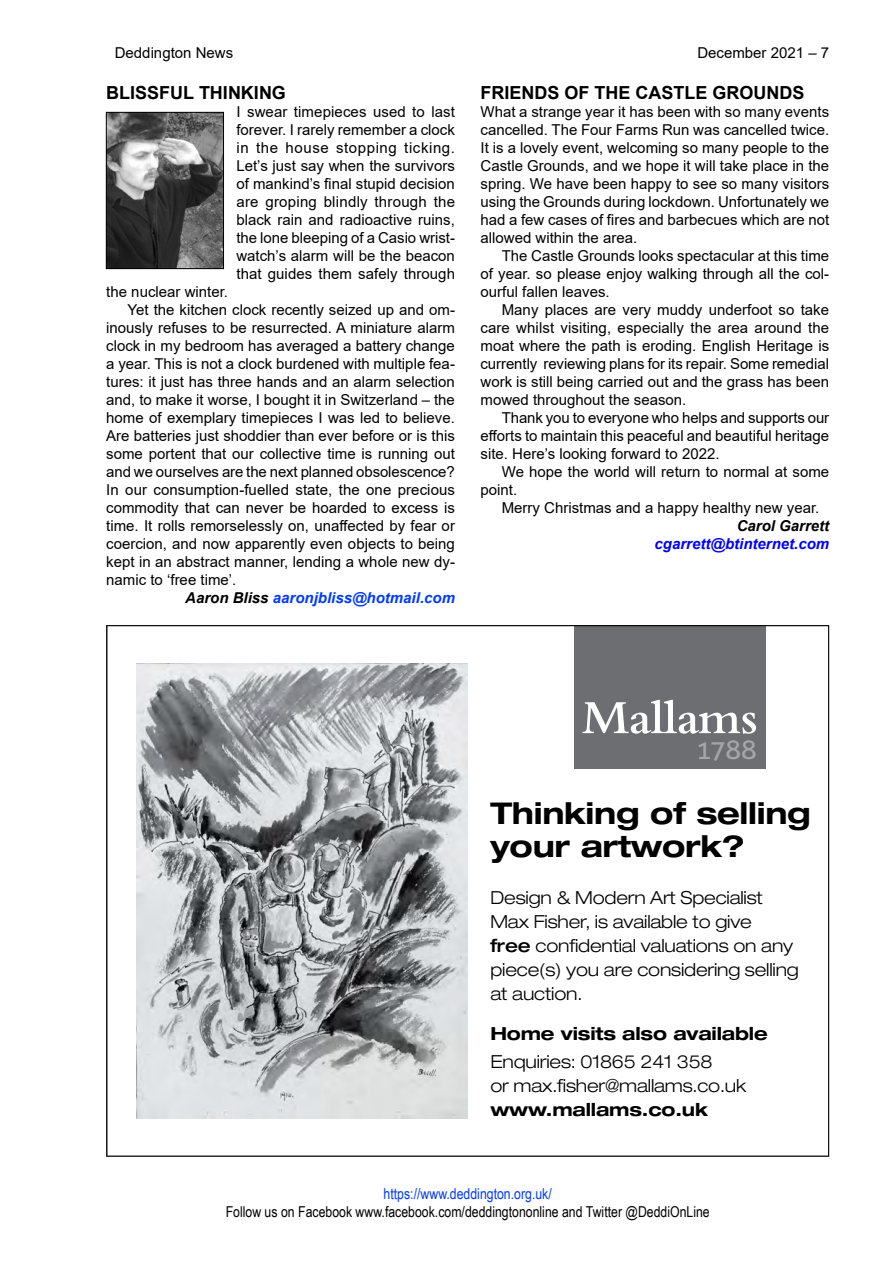
<style>
.page{position:relative;width:893px;height:1263px;background:#fff}
.page>*{position:absolute;margin:0;border:0;box-sizing:border-box;transform-origin:0 0}
.t1{font:600 49.65px "Bembo";letter-spacing:-.02em;color:#fff;scale:1.04 1}
.t2{font:700 expanded 30px/33px "Helvetica Neue";letter-spacing:-.01em;color:#000}
.t3{font:25.95px "Aller";color:#a3a5a8;scale:1.04 1}
.t4{font:300 expanded 18px/24px "Helvetica Neue";letter-spacing:-.01em;color:#000}
.t5{font:700 expanded 18px/28.2px "Helvetica Neue";letter-spacing:-.01em;color:#000}
.Body_Text{font:700 18px "Arial";color:#000}
.Body_Text-2{font:15px/18px "Arial";color:#000;text-align:justify}
.t6{font:15px "Arial Narrow";color:#000}
.Body_Text-3{font:italic 700 15px "Arial";color:#023aff}
.t7{font:15px "Arial Narrow";color:#023aff}
.Body_Text-4{font:italic 700 15px "Arial";color:#00f}
.Body_Text-5{font:italic 700 15px "Arial";color:#000}
.s1{color:#000}
.s2{font-weight:500}
.s3{font-weight:300}
.s4{font-weight:700}
</style>
<div class="page">
<svg style="left:106px;top:625px;width:723px;height:532px"></svg>
<img style="left:108px;top:114px;width:114px;height:153px">
<div style="left:106px;top:112px;width:118px;height:157px;border:1px solid #000"></div>
<p class="Body_Text-2" style="left:115px;top:44px;width:120px">Deddington News</p>
<p class="Body_Text-2" style="left:697px;top:44px;width:133px">December 2021 – 7</p>
<p class="Body_Text" style="left:106px;top:80px;width:181px">BLISSFUL THINKING</p>
<p class="Body_Text-2" style="left:236px;top:103px;width:220px">I swear timepieces used to last forever. I rarely remember a clock in the house stopping ticking.<br>Let’s just say when the survivors of mankind’s final stupid decision are groping blindly through the black rain and radioactive ruins, the lone bleeping of a Casio wrist&shy;watch’s alarm will be the beacon that guides them safely through</p>
<p class="Body_Text-2" style="left:106px;top:283px;width:123px">the nuclear winter.</p>
<p class="Body_Text-2" style="left:106px;top:301px;width:350px;text-indent:21px">Yet the kitchen clock recently seized up and om&shy;inously refuses to be resurrected. A miniature alarm clock in my bedroom has averaged a battery change a year. This is not a clock burdened with multiple fea&shy;tures: it just has three hands and an alarm selection and, to make it worse, I bought it in Switzerland – the home of exemplary timepieces I was led to believe.<br>Are batteries just shoddier than ever before or is this some portent that our collective time is running out and we ourselves are the next planned obsolescence?<br>In our consumption-fuelled state, the one precious commodity that can never be hoarded to excess is time. It rolls remorselessly on, unaffected by fear or coercion, and now apparently even objects to being kept in an abstract manner, lending a whole new dy&shy;namic to ‘free time’.</p>
<p class="Body_Text-3" style="left:185px;top:588px;width:271px"><span class="s1">Aaron Bliss</span> aaronjbliss@hotmail.com</p>
<p class="Body_Text" style="left:480px;top:80px;width:326px">FRIENDS OF THE CASTLE GROUNDS</p>
<p class="Body_Text-2" style="left:480px;top:103px;width:350px">What a strange year it has been with so many events cancelled. The Four Farms Run was cancelled twice.<br>It is a lovely event, welcoming so many people to the Castle Grounds, and we hope it will take place in the spring. We have been happy to see so many visitors using the Grounds during lockdown. Unfortunately we had a few cases of fires and barbecues which are not allowed within the area.</p>
<p class="Body_Text-2" style="left:480px;top:247px;width:350px;text-indent:21px">The Castle Grounds looks spectacular at this time of year. so please enjoy walking through all the col&shy;ourful fallen leaves.</p>
<p class="Body_Text-2" style="left:480px;top:301px;width:350px;text-indent:21px">Many places are very muddy underfoot so take care whilst visiting, especially the area around the moat where the path is eroding. English Heritage is currently reviewing plans for its repair. Some remedial work is still being carried out and the grass has been mowed throughout the season.</p>
<p class="Body_Text-2" style="left:480px;top:409px;width:350px;text-indent:21px">Thank you to everyone who helps and supports our efforts to maintain this peaceful and beautiful heritage site. Here’s looking forward to 2022.</p>
<p class="Body_Text-2" style="left:480px;top:463px;width:350px;text-indent:21px">We hope the world will return to normal at some point.</p>
<p class="Body_Text-2" style="left:502px;top:499px;width:319px">Merry Christmas and a happy healthy new year.</p>
<p class="Body_Text-5" style="left:737px;top:516px;width:94px">Carol Garrett</p>
<p class="Body_Text-4" style="left:654px;top:534px;width:176px">cgarrett@btinternet.com</p>
<p class="t1" style="left:581px;top:690px;width:171px">Mallams</p>
<p class="t3" style="left:696px;top:734px;width:61px">1788</p>
<p class="t2" style="left:490px;top:796px;width:322px">Thinking of selling your artwork?</p>
<p class="t4" style="left:490px;top:885px;width:310px">Design &amp; Modern Art Specialist<br>Max Fisher, is available to give<br><span class="s2">free</span> confidential valuations on any piece(s) you are considering selling at auction.</p>
<p class="t5" style="left:490px;top:1019px;width:279px">Home visits also available<br><span class="s3">Enquiries: 01865 241 358</span></p>
<p class="t4" style="left:490px;top:1074px;width:257px">or max.fisher@mallams.co.uk <span class="s4">www.mallams.co.uk</span></p>
<p class="t7" style="left:384px;top:1182px;width:170px">https://www.deddington.org.uk/</p>
<p class="t6" style="left:226px;top:1200px;width:486px">Follow us on Facebook www.facebook.com/deddingtononline and Twitter @DeddiOnLine</p>
</div>
